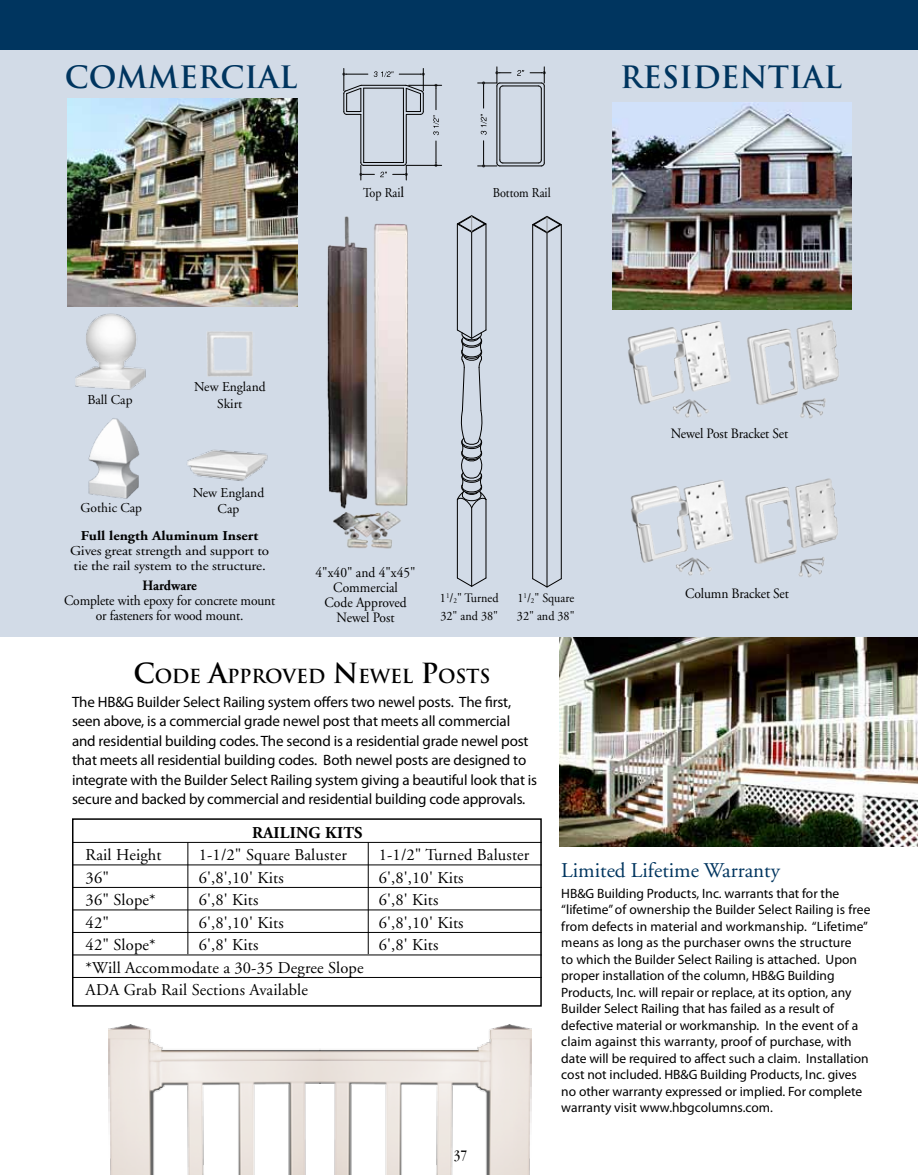
<style>
.page{position:relative;width:918px;height:1175px;background:#fff}
.page>*{position:absolute;margin:0;border:0;box-sizing:border-box;transform-origin:0 0}
.t1{font:700 30px "Trajan";color:#00355f}
.t2{font:21px "Adobe Garamond";color:#00355f}
.t3{font:700 18.9px "Trajan";letter-spacing:-.015em;color:#000}
.t4{font:16.5px/22.5px "Adobe Garamond";letter-spacing:.01em;color:#000}
.t5{font:700 16.5px "Adobe Garamond";color:#000}
.t6{font:15px/19.5px "Myriad Pro";letter-spacing:-.01em;color:#000}
.t7{font:condensed 15px "Garamond";color:#000}
.t8{font:14.25px/15px "Adobe Garamond";letter-spacing:-.01em;color:#000;text-align:center;scale:.95 1}
.t9{font:700 14.25px "Adobe Garamond";color:#000;scale:.95 1}
.t10{font:13.5px/16.5px "Myriad Pro";color:#000}
.t11{font:13.5px/15px "Adobe Garamond";letter-spacing:-.01em;color:#000;scale:1.11 1}
.t12{font:13.5px/16.2px "Adobe Garamond";letter-spacing:-.01em;color:#000;text-align:center}
.t13{font:700 13.5px "Adobe Garamond";color:#000;scale:1.11 1}
.t14{font:13.5px "Adobe Garamond";letter-spacing:-.01em;color:#000;scale:.9 1}
.t15{font:12.9px "Adobe Garamond";color:#000;scale:.95 1}
.s1{font-size:15px}
.s2{font-size:27px}
</style>
<div class="page">
<img style="left:560px;top:637px;width:358px;height:209px">
<div style="left:0;top:32px;width:918px;height:605px;background:#d2dbe7"></div>
<div style="left:0;top:0;width:918px;height:49px;background:#00355f"></div>
<img style="left:109px;top:1024px;width:422px;height:150px">
<img style="left:88px;top:418px;width:52px;height:81px">
<img style="left:75px;top:313px;width:71px;height:77px">
<img style="left:187px;top:449px;width:81px;height:32px">
<img style="left:327px;top:216px;width:81px;height:333px">
<img style="left:207px;top:331px;width:46px;height:46px">
<img style="left:627px;top:321px;width:103px;height:97px">
<img style="left:747px;top:320px;width:92px;height:99px">
<img style="left:630px;top:480px;width:103px;height:96px">
<img style="left:745px;top:478px;width:93px;height:100px">
<img style="left:613px;top:102px;width:238px;height:207px">
<img style="left:67px;top:99px;width:230px;height:208px">
<div style="left:72px;top:818px;width:470px;height:188px;border:2px solid #000"></div>
<hr style="left:73px;top:842px;width:469px;height:1px;background:#000">
<hr style="left:73px;top:864px;width:469px;height:1px;background:#000">
<hr style="left:73px;top:887px;width:469px;height:1px;background:#000">
<hr style="left:73px;top:909px;width:469px;height:1px;background:#000">
<hr style="left:73px;top:932px;width:469px;height:1px;background:#000">
<hr style="left:73px;top:954px;width:469px;height:1px;background:#000">
<hr style="left:73px;top:977px;width:469px;height:1px;background:#000">
<hr style="left:188px;top:842px;width:1px;height:112px;background:#000">
<hr style="left:368px;top:842px;width:1px;height:112px;background:#000">
<hr style="left:409px;top:85px;width:33px;height:1px;background:#000">
<hr style="left:406px;top:165px;width:36px;height:1px;background:#000">
<svg style="left:435px;top:141px;width:2px;height:26px"></svg>
<svg style="left:433px;top:84px;width:6px;height:51px"></svg>
<svg style="left:342px;top:68px;width:83px;height:112px"></svg>
<svg style="left:538px;top:159px;width:7px;height:7px"></svg>
<hr style="left:503px;top:86px;width:35px;height:1px;background:#000">
<hr style="left:500px;top:83px;width:41px;height:1px;background:#000">
<hr style="left:503px;top:163px;width:35px;height:1px;background:#000">
<hr style="left:500px;top:89px;width:1px;height:71px;background:#000">
<hr style="left:541px;top:89px;width:1px;height:71px;background:#000">
<hr style="left:497px;top:86px;width:1px;height:77px;background:#000">
<hr style="left:544px;top:86px;width:1px;height:77px;background:#000">
<hr style="left:500px;top:166px;width:41px;height:1px;background:#000">
<svg style="left:478px;top:141px;width:25px;height:26px"></svg>
<svg style="left:481px;top:114px;width:6px;height:21px"></svg>
<svg style="left:478px;top:67px;width:33px;height:41px"></svg>
<svg style="left:530px;top:67px;width:16px;height:22px"></svg>
<svg style="left:517px;top:70px;width:7px;height:6px"></svg>
<svg style="left:457px;top:577px;width:30px;height:10px"></svg>
<hr style="left:457px;top:499px;width:1px;height:79px;background:#000">
<hr style="left:457px;top:224px;width:1px;height:106px;background:#000">
<hr style="left:471px;top:232px;width:1px;height:106px;background:#000">
<hr style="left:471px;top:508px;width:1px;height:78px;background:#000">
<hr style="left:486px;top:499px;width:1px;height:79px;background:#000">
<hr style="left:486px;top:224px;width:1px;height:106px;background:#000">
<svg style="left:457px;top:329px;width:30px;height:179px"></svg>
<svg style="left:457px;top:215px;width:30px;height:17px"></svg>
<svg style="left:532px;top:578px;width:30px;height:9px"></svg>
<hr style="left:532px;top:225px;width:1px;height:353px;background:#000">
<hr style="left:547px;top:233px;width:1px;height:354px;background:#000">
<hr style="left:561px;top:225px;width:1px;height:353px;background:#000">
<svg style="left:532px;top:216px;width:30px;height:17px"></svg>
<h1 class="t1" style="left:65px;top:58px;width:234px">COMMERCIAL</h1>
<h1 class="t1" style="left:620px;top:58px;width:223px">RESIDENTIAL</h1>
<p class="t14" style="left:363px;top:185px;width:47px">Top Rai<span class="s1">l</span></p>
<p class="t14" style="left:493px;top:185px;width:66px">Bottom Rail</p>
<p class="t12" style="left:87px;top:392px;width:47px">Ball Cap</p>
<p class="t12" style="left:81px;top:500px;width:63px">Gothic Cap</p>
<p class="t12" style="left:194px;top:379px;width:73px">New England<br>Skirt</p>
<p class="t12" style="left:193px;top:485px;width:73px">New England<br>Cap</p>
<p class="t13" style="left:81px;top:529px;width:161px">Full length Aluminum Insert</p>
<p class="t11" style="left:70px;top:544px;width:181px">Gives great strength and support to tie the rail system to the structure.</p>
<p class="t9" style="left:143px;top:577px;width:59px">Hardware</p>
<p class="t8" style="left:64px;top:593px;width:224px">Complete with epoxy for concrete mount or fasteners for wood mount.</p>
<p class="t8" style="left:316px;top:565px;width:107px">4"x40" and 4"x45"<br>Commercial<br>Code Approved<br>Newel Post</p>
<p class="t15" style="left:440px;top:591px;width:63px">1<sup>1</sup>/<sub>2</sub>" Turned</p>
<p class="t15" style="left:517px;top:591px;width:61px">1<sup>1</sup>/<sub>2</sub>" Square</p>
<p class="t15" style="left:440px;top:609px;width:62px">32" and 38"</p>
<p class="t15" style="left:517px;top:609px;width:62px">32" and 38"</p>
<h3 class="t3" style="left:133px;top:664px;width:358px"><span class="s2">C</span>ODE <span class="s2">A</span>PPROVED <span class="s2">N</span>EWEL <span class="s2">P</span>OSTS</h3>
<p class="t6" style="left:72px;top:692px;width:467px">The HB&amp;G Builder Select Railing system offers two newel posts. The first, seen above, is a commercial grade newel post that meets all commercial and residential building codes. The second is a residential grade newel post that meets all residential building codes. Both newel posts are designed to integrate with the Builder Select Railing system giving a beautiful look that is secure and backed by commercial and residential building code approvals.</p>
<p class="t5" style="left:252px;top:823px;width:22px">Railing</p>
<p class="t5" style="left:325px;top:823px;width:22px">Kits</p>
<p class="t8" style="left:671px;top:426px;width:125px">Newel Post Bracket Set</p>
<p class="t8" style="left:685px;top:586px;width:111px">Column Bracket Set</p>
<p class="t4" style="left:86px;top:844px;width:78px">Rail Height</p>
<p class="t4" style="left:199px;top:844px;width:150px">1-1/2" Square Baluster</p>
<p class="t4" style="left:379px;top:844px;width:152px">1-1/2" Turned Baluster</p>
<p class="t4" style="left:86px;top:866px;width:25px">36"</p>
<p class="t4" style="left:199px;top:866px;width:86px">6',8',10' Kits</p>
<p class="t4" style="left:379px;top:866px;width:86px">6',8',10' Kits</p>
<p class="t4" style="left:86px;top:889px;width:72px">36" Slope*</p>
<p class="t4" style="left:199px;top:889px;width:61px">6',8' Kits</p>
<p class="t4" style="left:379px;top:889px;width:61px">6',8' Kits</p>
<p class="t4" style="left:86px;top:911px;width:25px">42"</p>
<p class="t4" style="left:199px;top:911px;width:86px">6',8',10' Kits</p>
<p class="t4" style="left:379px;top:911px;width:86px">6',8',10' Kits</p>
<p class="t4" style="left:86px;top:934px;width:72px">42" Slope*</p>
<p class="t4" style="left:199px;top:934px;width:61px">6',8' Kits</p>
<p class="t4" style="left:379px;top:934px;width:61px">6',8' Kits</p>
<p class="t4" style="left:86px;top:956px;width:280px">*Will Accommodate a 30-35 Degree Slope<br>ADA Grab Rail Sections Available</p>
<p class="t7" style="left:454px;top:1146px;width:15px">37</p>
<h2 class="t2" style="left:561px;top:858px;width:220px">Limited Lifetime Warranty</h2>
<p class="t10" style="left:561px;top:885px;width:311px">HB&amp;G Building Products, Inc. warrants that for the “lifetime” of ownership the Builder Select Railing is free from defects in material and workmanship. “Lifetime” means as long as the purchaser owns the structure<br>to which the Builder Select Railing is attached. Upon proper installation of the column, HB&amp;G Building Products, Inc. will repair or replace, at its option, any Builder Select Railing that has failed as a result of defective material or workmanship. In the event of a claim against this warranty, proof of purchase, with date will be required to affect such a claim. Installation cost not included. HB&amp;G Building Products, Inc. gives no other warranty expressed or implied. For complete warranty visit www.hbgcolumns.com.</p>
</div>
